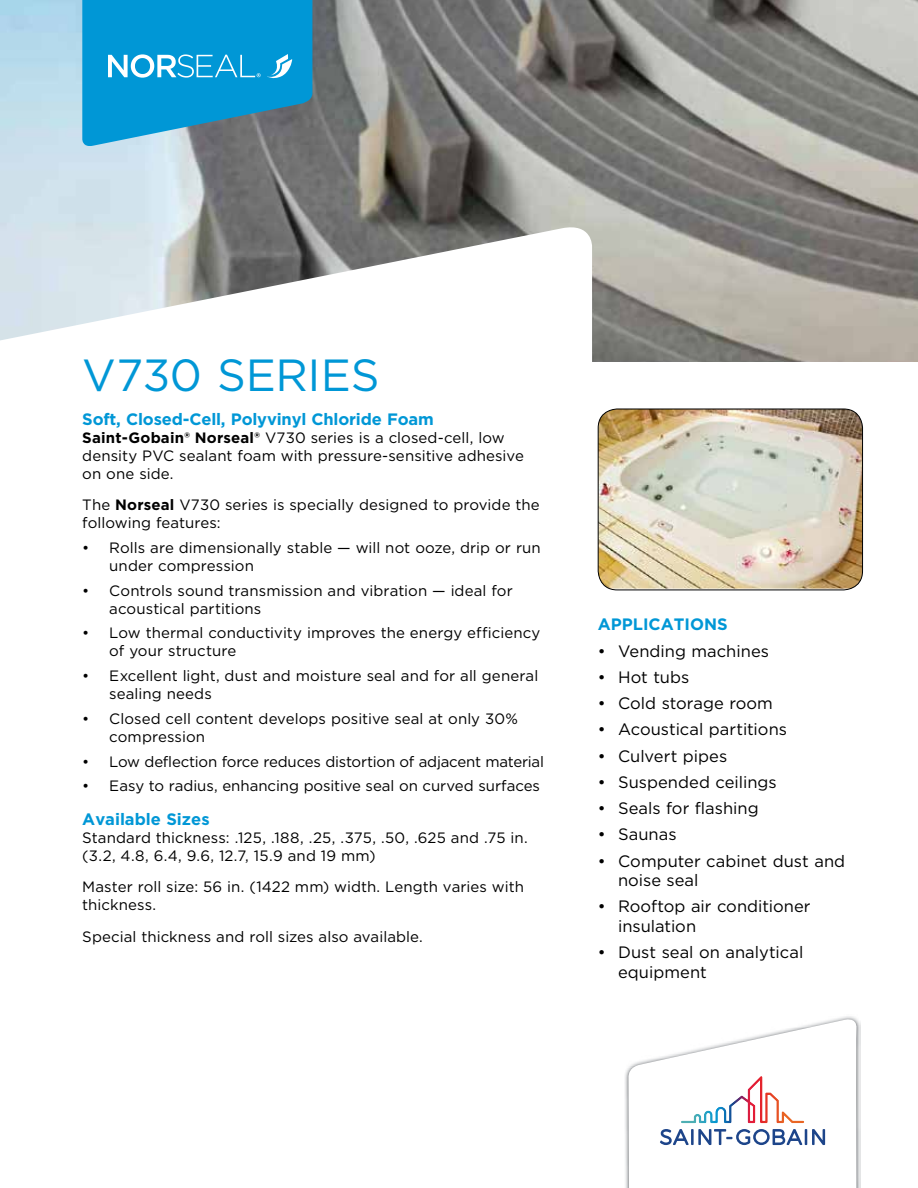
<style>
.page{position:relative;width:918px;height:1188px;background:#fff}
.page>*{position:absolute;margin:0;border:0;box-sizing:border-box;transform-origin:0 0}
.t1{font:45px "Gotham";letter-spacing:-.005em;color:#0097d6}
.t2{font:16.5px/19.5px "Gotham";color:#000}
.t3{font:700 16.5px "Gotham";letter-spacing:-.01em;color:#0097d6}
.t4{font:15px/18px "Gotham";letter-spacing:.005em;color:#000}
.t5{font:15px "Gotham";letter-spacing:-.015em;color:#000}
.s1{font-weight:700}
</style>
<div class="page">
<img style="left:625px;top:1019px;width:236px;height:169px">
<svg style="left:628px;top:1016px;width:229px;height:172px"></svg>
<img style="left:0;top:0;width:918px;height:362px">
<img style="left:598px;top:409px;width:265px;height:180px">
<div style="left:598px;top:409px;width:265px;height:181px;border:1px solid #000;border-radius:19px"></div>
<svg style="left:0;top:222px;width:592px;height:140px"></svg>
<svg style="left:82px;top:0;width:230px;height:148px;background:#1e98cb"></svg>
<h1 class="t1" style="left:82px;top:355px;width:299px">V730 SERIES</h1>
<p class="t3" style="left:82px;top:411px;width:353px">Soft, Closed-Cell, Polyvinyl Chloride Foam</p>
<p class="t4" style="left:82px;top:429px;width:443px"><span class="s1">Saint-Gobain® Norseal®</span> V730 series is a closed-cell, low density PVC sealant foam with pressure-sensitive adhesive on one side.</p>
<p class="t4" style="left:82px;top:497px;width:459px">The <span class="s1">Norseal</span> V730 series is specially designed to provide the following features:</p>
<p class="t4" style="left:109px;top:539px;width:433px;text-indent:-27px">• Rolls are dimensionally stable — will not ooze, drip or run under compression</p>
<p class="t4" style="left:109px;top:582px;width:405px;text-indent:-27px">• Controls sound transmission and vibration — ideal for acoustical partitions</p>
<p class="t4" style="left:109px;top:625px;width:433px;text-indent:-27px">• Low thermal conductivity improves the energy efficiency of your structure</p>
<p class="t4" style="left:109px;top:668px;width:430px;text-indent:-27px">• Excellent light, dust and moisture seal and for all general sealing needs</p>
<p class="t4" style="left:109px;top:710px;width:410px;text-indent:-27px">• Closed cell content develops positive seal at only 30% compression</p>
<p class="t5" style="left:82px;top:755px;width:463px">• Low deflection force reduces distortion of adjacent material</p>
<p class="t4" style="left:82px;top:778px;width:459px">• Easy to radius, enhancing positive seal on curved surfaces</p>
<p class="t3" style="left:82px;top:811px;width:129px">Available Sizes</p>
<p class="t4" style="left:82px;top:829px;width:447px">Standard thickness: .125, .188, .25, .375, .50, .625 and .75 in. (3.2, 4.8, 6.4, 9.6, 12.7, 15.9 and 19 mm)</p>
<p class="t4" style="left:82px;top:879px;width:443px">Master roll size: 56 in. (1422 mm) width. Length varies with thickness.</p>
<p class="t4" style="left:82px;top:928px;width:342px">Special thickness and roll sizes also available.</p>
<p class="t3" style="left:598px;top:616px;width:131px">APPLICATIONS</p>
<p class="t2" style="left:598px;top:642px;width:173px">• Vending machines</p>
<p class="t2" style="left:598px;top:668px;width:93px">• Hot tubs</p>
<p class="t2" style="left:598px;top:694px;width:177px">• Cold storage room</p>
<p class="t2" style="left:598px;top:721px;width:191px">• Acoustical partitions</p>
<p class="t2" style="left:598px;top:747px;width:131px">• Culvert pipes</p>
<p class="t2" style="left:598px;top:773px;width:181px">• Suspended ceilings</p>
<p class="t2" style="left:598px;top:800px;width:162px">• Seals for flashing</p>
<p class="t2" style="left:598px;top:826px;width:80px">• Saunas</p>
<p class="t2" style="left:618px;top:852px;width:229px;text-indent:-20px">• Computer cabinet dust and noise seal</p>
<p class="t2" style="left:618px;top:898px;width:194px;text-indent:-20px">• Rooftop air conditioner insulation</p>
<p class="t2" style="left:618px;top:944px;width:187px;text-indent:-20px">• Dust seal on analytical equipment</p>
</div>
